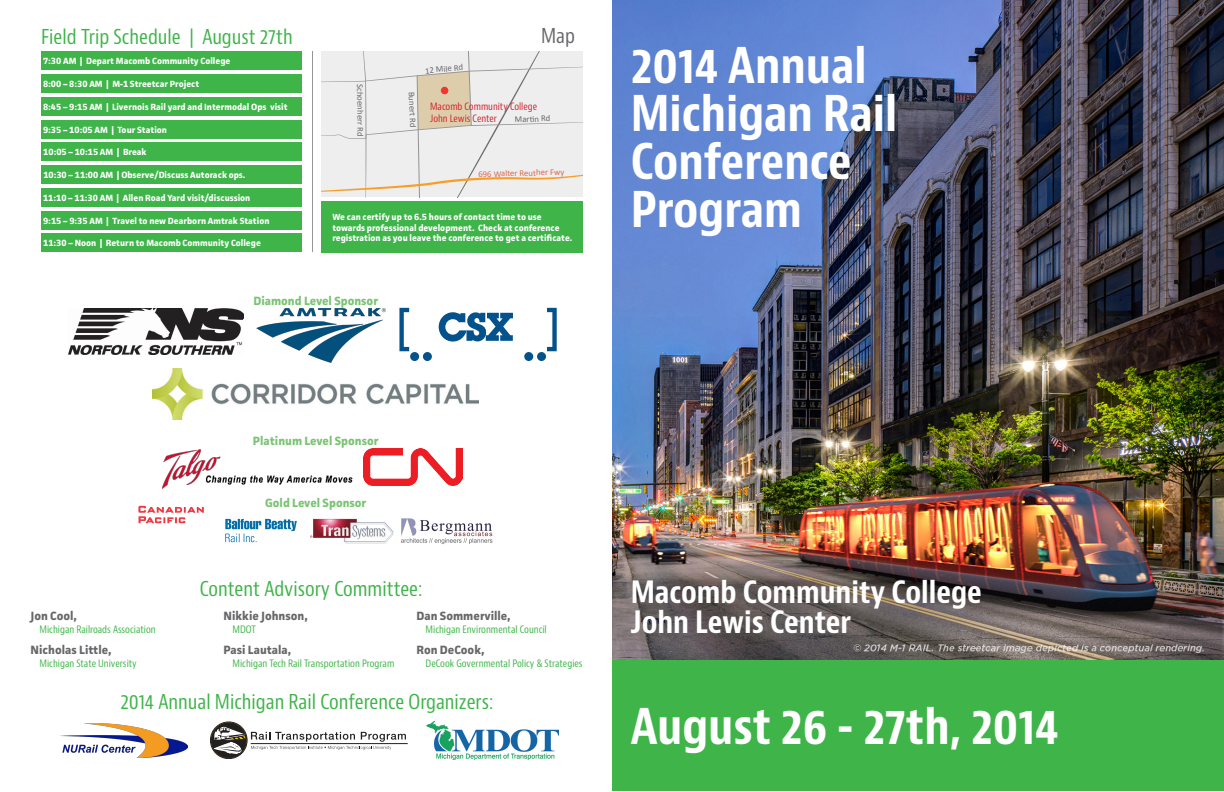
<style>
.page{position:relative;width:1224px;height:792px;background:#fff}
.page>*{position:absolute;margin:0;border:0;box-sizing:border-box;transform-origin:0 0}
.COVER_TITLE{font:700 condensed 48px/48px "Bernino Sans";color:#fff}
.COVER_TITLE-2{font:700 condensed 30px "Bernino Sans";color:#fff}
.Green_Header{font:condensed 20px "Bernino Sans";color:#3eb449}
.Green_Header-2{font:condensed 20px "Bernino Sans";color:#67676a}
.Subtitle{font:700 12px "Facit";color:#67676a}
.Subtitle-2{font:700 12px "Facit";color:#7ac373}
.name_organizer{font:condensed 10px "Bernino Sans";color:#3eb449}
.Green_Header-3{font:condensed 9.9px "Bernino Sans";color:#d1232a}
.Subtitle_White{font:700 9px/10.8px "Facit";color:#fff}
.Paragraph_Style_2{font:8.8px "Calibri";color:#67676a}
.Paragraph_Style_2-2{font:8.8px "Calibri";color:#dc674e}
</style>
<div class="page">
<img style="left:612px;top:0;width:611px;height:660px">
<div style="left:322px;top:201px;width:261px;height:51px;background:#3eb449"></div>
<div style="left:41px;top:51px;width:261px;height:19px;background:#3eb449"></div>
<div style="left:41px;top:142px;width:261px;height:19px;background:#3eb449"></div>
<div style="left:41px;top:75px;width:261px;height:18px;background:#3eb449"></div>
<div style="left:41px;top:166px;width:261px;height:18px;background:#3eb449"></div>
<div style="left:41px;top:97px;width:261px;height:19px;background:#3eb449"></div>
<div style="left:41px;top:188px;width:261px;height:19px;background:#3eb449"></div>
<div style="left:41px;top:211px;width:261px;height:19px;background:#3eb449"></div>
<div style="left:41px;top:120px;width:261px;height:19px;background:#3eb449"></div>
<div style="left:41px;top:233px;width:261px;height:19px;background:#3eb449"></div>
<div style="left:612px;top:660px;width:612px;height:131px;background:#3eb449"></div>
<svg style="left:210px;top:722px;width:37px;height:37px"></svg>
<div style="left:210px;top:722px;width:37px;height:37px;border:1px solid #231f20;border-radius:50%"></div>
<div style="left:211px;top:723px;width:35px;height:35px;background:#231f20;border-radius:50%"></div>
<div style="left:211px;top:723px;width:35px;height:35px;border:1px solid #231f20;border-radius:50%"></div>
<hr style="left:251px;top:743px;width:157px;height:1px;background:#231f20">
<svg style="left:214px;top:727px;width:192px;height:27px"></svg>
<svg style="left:322px;top:51px;width:261px;height:146px;background:#ebe8e5"></svg>
<div style="left:441px;top:87px;width:7px;height:7px;background:#ee3732;border-radius:50%"></div>
<img style="left:60px;top:723px;width:128px;height:35px">
<img style="left:426px;top:722px;width:133px;height:37px">
<img style="left:153px;top:368px;width:326px;height:51px">
<img style="left:68px;top:309px;width:175px;height:45px">
<img style="left:256px;top:309px;width:130px;height:54px">
<svg style="left:439px;top:312px;width:74px;height:30px"></svg>
<svg style="left:399px;top:308px;width:10px;height:43px"></svg>
<svg style="left:547px;top:308px;width:10px;height:43px"></svg>
<div style="left:410px;top:352px;width:9px;height:9px;background:#03528c;border-radius:50%"></div>
<div style="left:537px;top:352px;width:9px;height:9px;background:#03528c;border-radius:50%"></div>
<div style="left:423px;top:352px;width:9px;height:9px;background:#03528c;border-radius:50%"></div>
<div style="left:524px;top:352px;width:9px;height:9px;background:#03528c;border-radius:50%"></div>
<img style="left:163px;top:449px;width:190px;height:39px">
<img style="left:364px;top:448px;width:98px;height:37px">
<img style="left:138px;top:505px;width:66px;height:19px">
<img style="left:225px;top:518px;width:72px;height:25px">
<img style="left:310px;top:518px;width:83px;height:26px">
<img style="left:401px;top:518px;width:92px;height:26px">
<hr style="left:312px;top:52px;width:1px;height:200px;background:#939598">
<p class="Green_Header" style="left:41px;top:25px;width:253px">Field Trip Schedule | August 27th</p>
<p class="Subtitle_White" style="left:43px;top:56px;width:189px">7:30 AM | Depart Macomb Community College</p>
<p class="Subtitle_White" style="left:43px;top:78px;width:158px">8:00 – 8:30 AM | M-1 Streetcar Project</p>
<p class="Subtitle_White" style="left:43px;top:101px;width:246px">8:45 – 9:15 AM | Livernois Rail yard and Intermodal Ops visit</p>
<p class="Subtitle_White" style="left:43px;top:124px;width:126px">9:35 – 10:05 AM | Tour Station</p>
<p class="Subtitle_White" style="left:43px;top:147px;width:105px">10:05 – 10:15 AM | Break</p>
<p class="Subtitle_White" style="left:43px;top:169px;width:204px">10:30 – 11:00 AM | Observe/Discuss Autorack ops.</p>
<p class="Subtitle_White" style="left:43px;top:192px;width:209px">11:10 – 11:30 AM | Allen Road Yard visit/discussion</p>
<p class="Subtitle_White" style="left:43px;top:215px;width:228px">9:15 – 9:35 AM | Travel to new Dearborn Amtrak Station</p>
<p class="Subtitle_White" style="left:43px;top:238px;width:219px">11:30 – Noon | Return to Macomb Community College</p>
<p class="Paragraph_Style_2" style="left:366px;top:84px;width:54px;rotate:89deg">Schoenherr Rd</p>
<p class="Paragraph_Style_2" style="left:417px;top:91px;width:37px;rotate:88deg">Bunert Rd</p>
<p class="Paragraph_Style_2" style="left:425px;top:65px;width:40px;rotate:-6deg">12 Mile Rd</p>
<p class="Green_Header-2" style="left:541px;top:23px;width:35px">Map</p>
<p class="Green_Header-3" style="left:430px;top:100px;width:108px">Macomb Community College</p>
<p class="Green_Header-3" style="left:430px;top:112px;width:68px">John Lewis Center</p>
<p class="Paragraph_Style_2" style="left:515px;top:114px;width:37px;rotate:-1deg">Marti n Rd</p>
<p class="Paragraph_Style_2-2" style="left:478px;top:168px;width:88px;rotate:-1deg">696 Walter Reuther Fwy</p>
<p class="Subtitle_White" style="left:332px;top:211px;width:241px">We can certify up to 6.5 hours of contact time to use towards professional development. Check at conference registration as you leave the conference to get a certificate.</p>
<p class="Subtitle-2" style="left:253px;top:294px;width:126px">Diamond Level Sponsor</p>
<p class="COVER_TITLE" style="left:631px;top:43px;width:237px">2014 Annual</p>
<p class="COVER_TITLE" style="left:631px;top:91px;width:268px">Michigan Rail<br>Conference</p>
<p class="COVER_TITLE" style="left:631px;top:187px;width:173px">Program</p>
<p class="Subtitle-2" style="left:253px;top:433px;width:127px">Platinum Level Sponsor</p>
<p class="Subtitle-2" style="left:265px;top:496px;width:103px">Gold Level Sponsor</p>
<p class="Subtitle" style="left:31px;top:609px;width:48px">Jon Cool,</p>
<p class="name_organizer" style="left:40px;top:623px;width:118px">Michigan Railroads Association</p>
<p class="Subtitle" style="left:31px;top:643px;width:82px">Nicholas Little,</p>
<p class="name_organizer" style="left:40px;top:658px;width:99px">Michigan State University</p>
<p class="Green_Header" style="left:200px;top:576px;width:224px">Content Advisory Committee:</p>
<p class="Subtitle" style="left:224px;top:609px;width:86px">Nikkie Johnson,</p>
<p class="name_organizer" style="left:233px;top:623px;width:25px">MDOT</p>
<p class="Subtitle" style="left:224px;top:643px;width:69px">Pasi Lautala,</p>
<p class="name_organizer" style="left:233px;top:658px;width:163px">Michigan Tech Rail Transportation Program</p>
<p class="Subtitle" style="left:417px;top:609px;width:96px">Dan Sommerville,</p>
<p class="name_organizer" style="left:426px;top:623px;width:123px">Michigan Environmental Council</p>
<p class="Subtitle" style="left:417px;top:643px;width:69px">Ron DeCook,</p>
<p class="name_organizer" style="left:426px;top:658px;width:158px">DeCook Governmental Policy &amp; Strategies</p>
<p class="Green_Header" style="left:121px;top:689px;width:374px">2014 Annual Michigan Rail Conference Organizers:</p>
<p class="COVER_TITLE-2" style="left:631px;top:573px;width:353px">Macomb Community College</p>
<p class="COVER_TITLE-2" style="left:631px;top:603px;width:222px">John Lewis Center</p>
<p class="COVER_TITLE" style="left:631px;top:704px;width:430px">August 26 - 27th, 2014</p>
</div>
